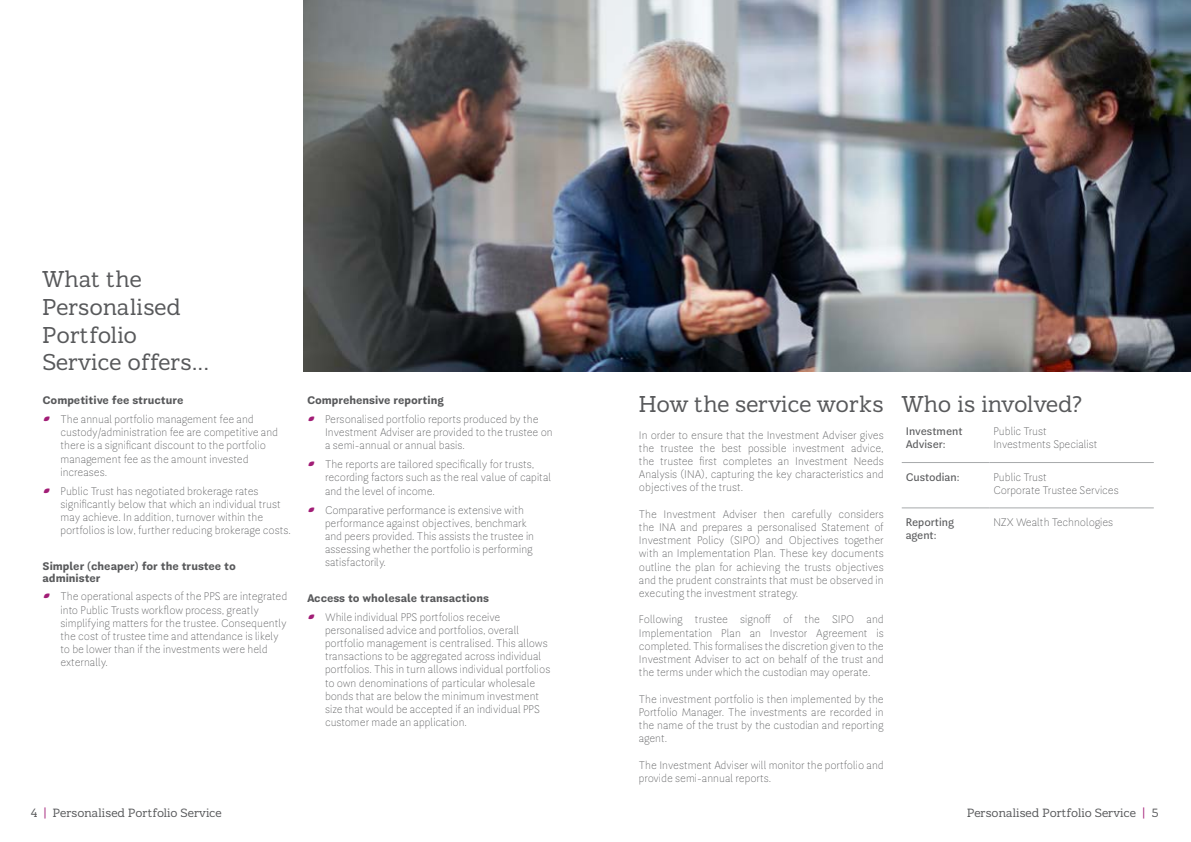
<style>
.page{position:relative;width:1191px;height:842px;background:#fff}
.page>*{position:absolute;margin:0;border:0;box-sizing:border-box;transform-origin:0 0}
.t1{font:25px "Trust";color:#a21d76}
.t2{font:23px/27.6px "Trust";color:#58595b}
.t3{font:12px "Trust";color:#58595b}
.t4{font:11px/13.2px "Guanabara Sans Regular 2";color:#58595b}
.t5{font:11px/12px "Guanabara Sans Regular 3";color:#58595b}
.t6{font:11px/13.2px "Guanabara Sans";color:#58595b}
.s1{color:#a21d76}
</style>
<div class="page">
<hr style="left:901px;top:462px;width:88px;height:1px;background:#a7a9ac">
<hr style="left:989px;top:462px;width:164px;height:1px;background:#a7a9ac">
<hr style="left:901px;top:507px;width:88px;height:1px;background:#a7a9ac">
<hr style="left:989px;top:507px;width:164px;height:1px;background:#a7a9ac">
<img style="left:304px;top:0;width:887px;height:371px">
<h2 class="t2" style="left:43px;top:267px;width:168px">What the<br>Personalised<br>Portfolio<br>Service offers...</h2>
<p class="t5" style="left:43px;top:394px;width:142px">Competitive fee structure</p>
<h1 class="t1" style="left:43px;top:398px;width:10px">←</h1>
<p class="t4" style="left:61px;top:413px;width:219px">The annual portfolio management fee and custody/administration fee are competitive and there is a significant discount to the portfolio management fee as the amount invested increases.</p>
<h1 class="t1" style="left:43px;top:470px;width:10px">←</h1>
<p class="t4" style="left:61px;top:484px;width:232px">Public Trust has negotiated brokerage rates significantly below that which an individual trust may achieve. In addition, turnover within the portfolios is low, further reducing brokerage costs.</p>
<p class="t5" style="left:43px;top:560px;width:195px">Simpler (cheaper) for the trustee to administer</p>
<h1 class="t1" style="left:43px;top:576px;width:10px">←</h1>
<p class="t4" style="left:61px;top:590px;width:228px">The operational aspects of the PPS are integrated into Public Trusts workflow process, greatly simplifying matters for the trustee. Consequently the cost of trustee time and attendance is likely to be lower than if the investments were held externally.</p>
<p class="t5" style="left:307px;top:394px;width:138px">Comprehensive reporting</p>
<h1 class="t1" style="left:307px;top:398px;width:10px">←</h1>
<p class="t4" style="left:325px;top:413px;width:229px">Personalised portfolio reports produced by the<br>Investment Adviser are provided to the trustee on a semi-annual or annual basis.</p>
<h1 class="t1" style="left:307px;top:444px;width:10px">←</h1>
<p class="t4" style="left:325px;top:458px;width:228px">The reports are tailored specifically for trusts, recording factors such as the real value of capital and the level of income.</p>
<h1 class="t1" style="left:307px;top:489px;width:10px">←</h1>
<p class="t4" style="left:325px;top:503px;width:211px">Comparative performance is extensive with performance against objectives, benchmark and peers provided. This assists the trustee in assessing whether the portfolio is performing satisfactorily.</p>
<p class="t5" style="left:307px;top:592px;width:183px">Access to wholesale transactions</p>
<h1 class="t1" style="left:307px;top:596px;width:10px">←</h1>
<p class="t4" style="left:325px;top:610px;width:227px">While individual PPS portfolios receive personalised advice and portfolios, overall portfolio management is centralised. This allows transactions to be aggregated across individual portfolios. This in turn allows individual portfolios to own denominations of particular wholesale bonds that are below the minimum investment size that would be accepted if an individual PPS customer made an application.</p>
<h2 class="t2" style="left:639px;top:391px;width:444px">How the service works Who is involved?</h2>
<p class="t4" style="left:639px;top:428px;width:246px;text-align:justify">In order to ensure that the Investment Adviser gives the trustee the best possible investment advice, the trustee first completes an Investment Needs Analysis (INA), capturing the key characteristics and objectives of the trust.</p>
<p class="t4" style="left:639px;top:507px;width:246px;text-align:justify">The Investment Adviser then carefully considers the INA and prepares a personalised Statement of Investment Policy (SIPO) and Objectives together with an Implementation Plan. These key documents outline the plan for achieving the trusts objectives and the prudent constraints that must be observed in executing the investment strategy.</p>
<p class="t4" style="left:639px;top:613px;width:246px;text-align:justify">Following trustee signoff of the SIPO and Implementation Plan an Investor Agreement is completed. This formalises the discretion given to the Investment Adviser to act on behalf of the trust and the terms under which the custodian may operate.</p>
<p class="t4" style="left:639px;top:692px;width:246px;text-align:justify">The investment portfolio is then implemented by the Portfolio Manager. The investments are recorded in the name of the trust by the custodian and reporting agent.</p>
<p class="t4" style="left:639px;top:758px;width:246px">The Investment Adviser will monitor the portfolio and provide semi-annual reports.</p>
<p class="t6" style="left:905px;top:425px;width:58px">Investment<br>Adviser:</p>
<p class="t4" style="left:993px;top:425px;width:106px">Public Trust<br>Investments Specialist</p>
<p class="t6" style="left:905px;top:470px;width:55px">Custodian:</p>
<p class="t4" style="left:993px;top:470px;width:127px">Public Trust<br>Corporate Trustee Services</p>
<p class="t6" style="left:905px;top:516px;width:50px">Reporting agent:</p>
<p class="t4" style="left:993px;top:516px;width:121px">NZX Wealth Technologies</p>
<p class="t3" style="left:31px;top:806px;width:193px">4 <span class="s1">|</span> Personalised Portfolio Service</p>
<p class="t3" style="left:967px;top:806px;width:193px">Personalised Portfolio Service <span class="s1">|</span> 5</p>
</div>
